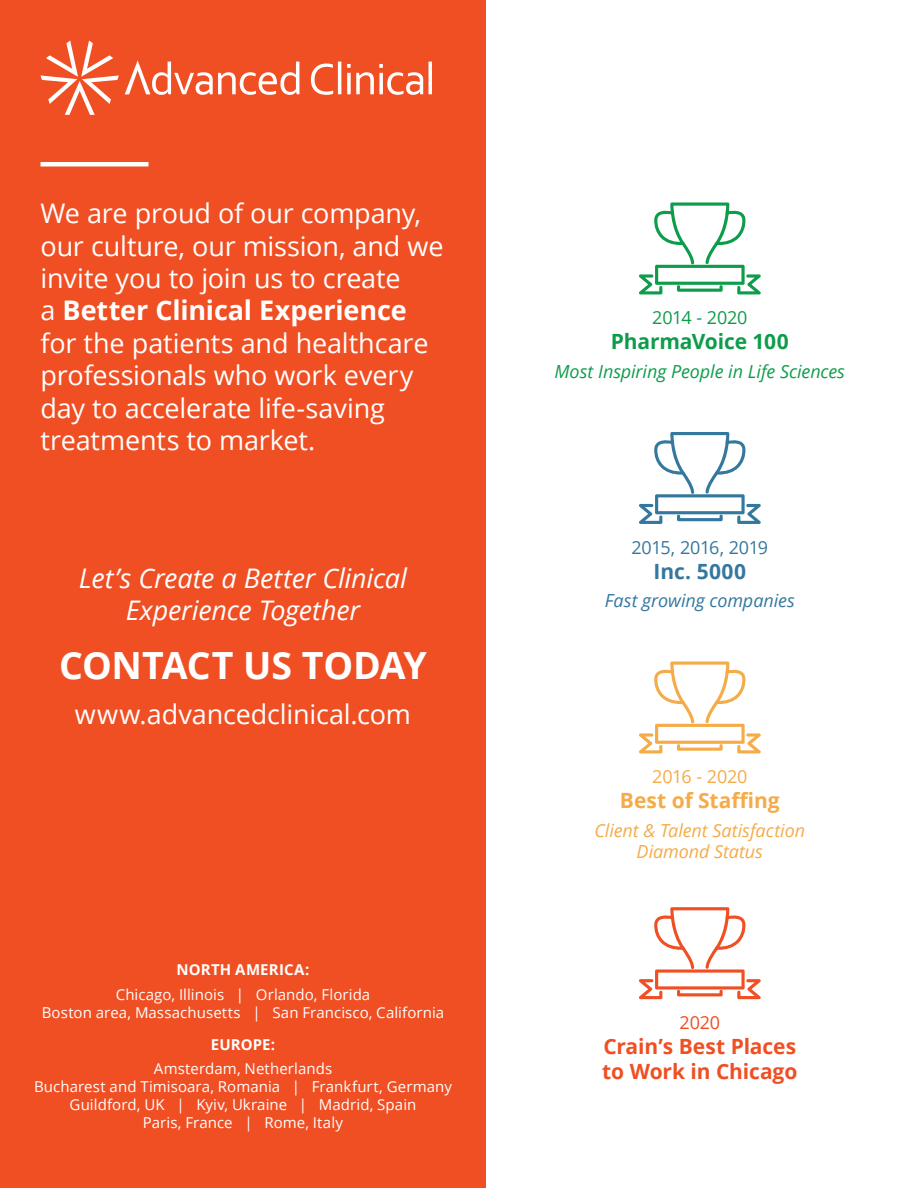
<style>
.page{position:relative;width:918px;height:1188px;background:#fff}
.page>*{position:absolute;margin:0;border:0;box-sizing:border-box;transform-origin:0 0}
.t1{font:700 37.5px "Open Sans";letter-spacing:-.01em;color:#fff}
.t2{font:27px/32.4px "Open Sans";letter-spacing:-.005em;color:#fff}
.t3{font:italic 27px/32.4px "Open Sans";letter-spacing:-.01em;color:#fff;text-align:center}
.t4{font:700 21px/25.2px "Open Sans";letter-spacing:-.005em;color:#f04f23}
.t5{font:700 21px "Open Sans";letter-spacing:-.01em;color:#0d9d4a}
.t6{font:700 21px "Open Sans";color:#f5ab48}
.t7{font:700 21px "Open Sans";letter-spacing:.015em;color:#34789e}
.t8{font:italic 18px/21.6px "Open Sans";letter-spacing:-.005em;color:#f5ab48;text-align:center}
.t9{font:italic 18px "Open Sans";letter-spacing:-.005em;color:#0d9d4a}
.t10{font:italic 18px "Open Sans";letter-spacing:-.005em;color:#34789e}
.t11{font:18px "Open Sans";letter-spacing:-.02em;color:#34789e}
.t12{font:18px "Open Sans";letter-spacing:-.015em;color:#0d9d4a}
.t13{font:18px "Open Sans";letter-spacing:-.015em;color:#f5ab48}
.t14{font:18px "Open Sans";color:#f04f23}
.t15{font:15px/18px "Open Sans";letter-spacing:.005em;color:#fff;text-align:center}
.t16{font:700 15px "Open Sans";letter-spacing:.01em;color:#fff}
.s1{font-weight:700}
</style>
<div class="page">
<div style="left:0;top:0;width:486px;height:1188px;background:#f04f23"></div>
<hr style="left:40px;top:162px;width:108px;height:4px;background:#fff">
<svg style="left:41px;top:41px;width:78px;height:74px"></svg>
<svg style="left:125px;top:60px;width:307px;height:35px"></svg>
<svg style="left:639px;top:202px;width:122px;height:92px"></svg>
<svg style="left:639px;top:432px;width:122px;height:92px"></svg>
<svg style="left:639px;top:662px;width:122px;height:91px"></svg>
<svg style="left:639px;top:907px;width:122px;height:92px"></svg>
<p class="t2" style="left:40px;top:196px;width:405px">We are proud of our company, our culture, our mission, and we invite you to join us to create<br>a <span class="s1">Better Clinical Experience </span>for the patients and healthcare professionals who work every day to accelerate life-saving treatments to market.</p>
<p class="t3" style="left:79px;top:561px;width:330px">Let’s Create a Better Clinical<br>Experience Together</p>
<h1 class="t1" style="left:59px;top:638px;width:369px">CONTACT US TODAY</h1>
<p class="t2" style="left:75px;top:698px;width:338px">www.advancedclinical.com</p>
<p class="t16" style="left:177px;top:959px;width:134px">NORTH AMERICA:</p>
<p class="t15" style="left:42px;top:985px;width:404px">Chicago, Illinois | Orlando, Florida<br>Boston area, Massachusetts | San Francisco, California</p>
<p class="t16" style="left:211px;top:1034px;width:66px">EUROPE:</p>
<p class="t15" style="left:34px;top:1060px;width:419px">Amsterdam, Netherlands<br>Bucharest and Timisoara, Romania | Frankfurt, Germany Guildford, UK | Kyiv, Ukraine | Madrid, Spain<br>Paris, France | Rome, Italy</p>
<p class="t12" style="left:652px;top:305px;width:97px">2014 - 2020</p>
<p class="t5" style="left:611px;top:327px;width:179px">PharmaVoice 100</p>
<p class="t9" style="left:555px;top:359px;width:292px">Most Inspiring People in Life Sciences</p>
<p class="t11" style="left:632px;top:535px;width:138px">2015, 2016, 2019</p>
<p class="t7" style="left:654px;top:557px;width:94px">Inc. 5000</p>
<p class="t10" style="left:605px;top:588px;width:192px">Fast growing companies</p>
<p class="t13" style="left:652px;top:764px;width:97px">2016 - 2020</p>
<p class="t6" style="left:620px;top:786px;width:161px">Best of Staffing</p>
<p class="t8" style="left:595px;top:819px;width:212px">Client &amp; Talent Satisfaction<br>Diamond Status</p>
<p class="t14" style="left:680px;top:1010px;width:42px">2020</p>
<p class="t4" style="left:602px;top:1033px;width:197px">Crain’s Best Places to Work in Chicago</p>
</div>
